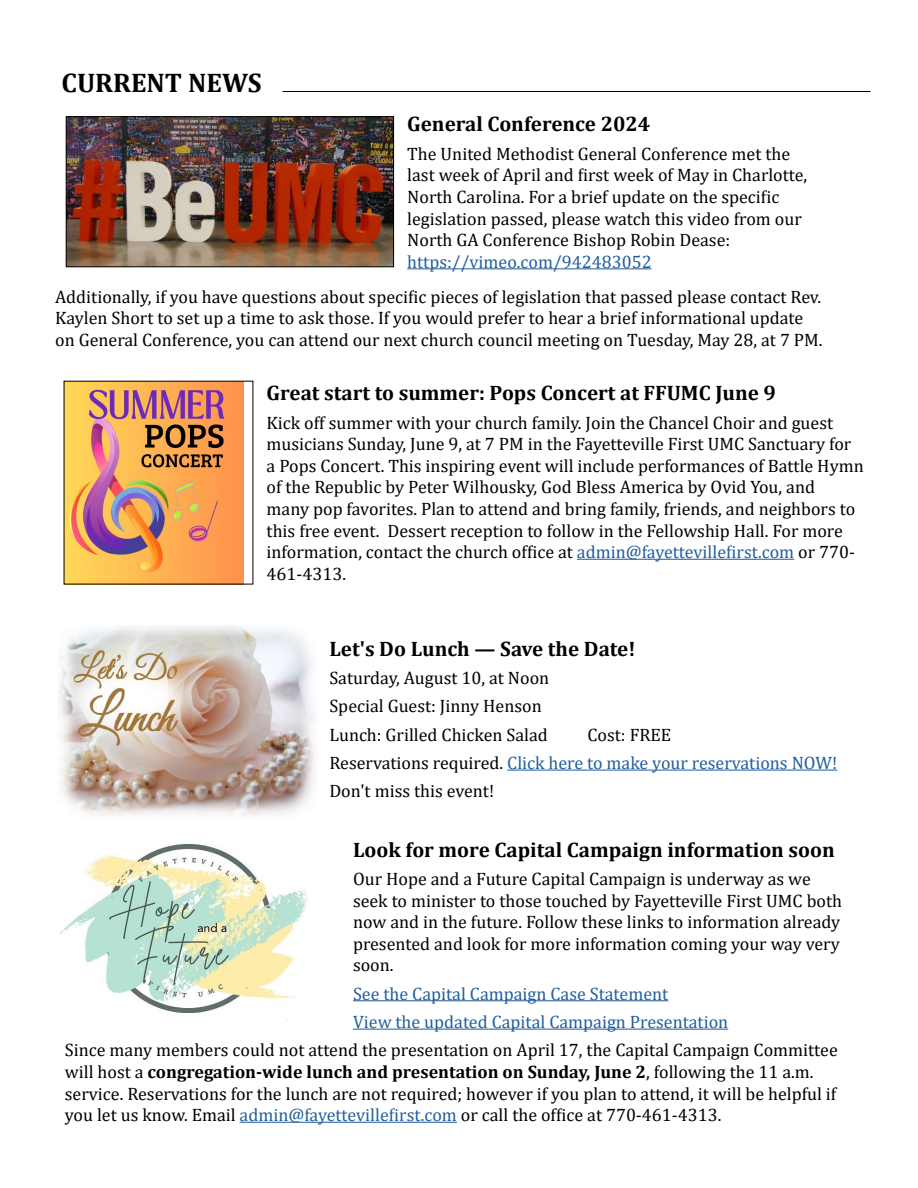
<style>
.page{position:relative;width:918px;height:1188px;background:#fff}
.page>*{position:absolute;margin:0;border:0;box-sizing:border-box;transform-origin:0 0}
.t1{font:700 27px "Cambria";color:#000}
.t2{font:700 21px "Cambria";color:#000}
.t3{font:18px/21.6px "Cambria";color:#000}
.t4{font:18px/28.3px "Cambria";color:#215e9e}
.s1{color:#215e9e}
.s2{font-weight:700}
</style>
<div class="page">
<hr style="left:283px;top:91px;width:588px;height:1px;background:#000">
<hr style="left:407px;top:268px;width:245px;height:1px;background:#215e9e">
<img style="left:68px;top:119px;width:324px;height:146px">
<div style="left:66px;top:117px;width:328px;height:150px;border:1px solid #000"></div>
<hr style="left:577px;top:559px;width:217px;height:1px;background:#215e9e">
<img style="left:66px;top:383px;width:177px;height:199px">
<hr style="left:353px;top:1000px;width:315px;height:1px;background:#215e9e">
<hr style="left:353px;top:1029px;width:375px;height:1px;background:#215e9e">
<hr style="left:240px;top:1122px;width:217px;height:1px;background:#215e9e">
<img style="left:60px;top:844px;width:248px;height:177px">
<hr style="left:507px;top:770px;width:330px;height:1px;background:#215e9e">
<img style="left:60px;top:625px;width:255px;height:191px">
<h1 class="t1" style="left:62px;top:64px;width:202px">CURRENT NEWS</h1>
<p class="t2" style="left:407px;top:109px;width:245px">General Conference 2024</p>
<p class="t3" style="left:407px;top:143px;width:402px">The United Methodist General Conference met the last week of April and first week of May in Charlotte, North Carolina. For a brief update on the specific legislation passed, please watch this video from our North GA Conference Bishop Robin Dease:</p>
<p class="t4" style="left:407px;top:247px;width:246px">https://vimeo.com/942483052</p>
<p class="t3" style="left:55px;top:286px;width:769px">Additionally, if you have questions about specific pieces of legislation that passed please contact Rev.<br>Kaylen Short to set up a time to ask those. If you would prefer to hear a brief informational update on General Conference, you can attend our next church council meeting on Tuesday, May 28, at 7 PM.</p>
<p class="t2" style="left:267px;top:378px;width:511px">Great start to summer: Pops Concert at FFUMC June 9</p>
<p class="t3" style="left:267px;top:412px;width:599px">Kick off summer with your church family. Join the Chancel Choir and guest musicians Sunday, June 9, at 7 PM in the Fayetteville First UMC Sanctuary for a Pops Concert. This inspiring event will include performances of Battle Hymn of the Republic by Peter Wilhousky, God Bless America by Ovid You, and<br>many pop favorites. Plan to attend and bring family, friends, and neighbors to this free event. Dessert reception to follow in the Fellowship Hall. For more information, contact the church office at <span class="s1">admin@fayettevillefirst.com</span> or 770- 461-4313.</p>
<p class="t2" style="left:329px;top:634px;width:308px">Let's Do Lunch — Save the Date!</p>
<p class="t3" style="left:329px;top:664px;width:221px;line-height:28.3px">Saturday, August 10, at Noon<br>Special Guest: Jinny Henson<br>Lunch: Grilled Chicken Salad</p>
<p class="t3" style="left:329px;top:720px;width:509px;line-height:28.3px;text-indent:258px">Cost: FREE<br>Reservations required. <span class="s1">Click here to make your reservations NOW!<br></span>Don't miss this event!</p>
<p class="t2" style="left:353px;top:835px;width:483px">Look for more Capital Campaign information soon</p>
<p class="t3" style="left:353px;top:868px;width:491px">Our Hope and a Future Capital Campaign is underway as we seek to minister to those touched by Fayetteville First UMC both now and in the future. Follow these links to information already presented and look for more information coming your way very soon.</p>
<p class="t4" style="left:353px;top:979px;width:377px">See the Capital Campaign Case Statement<br>View the updated Capital Campaign Presentation</p>
<p class="t3" style="left:65px;top:1039px;width:774px">Since many members could not attend the presentation on April 17, the Capital Campaign Committee will host a <span class="s2">congregation-wide lunch and presentation on Sunday, June 2</span>, following the 11 a.m. service. Reservations for the lunch are not required; however if you plan to attend, it will be helpful if you let us know. Email <span class="s1">admin@fayettevillefirst.com</span> or call the office at 770-461-4313.</p>
</div>
